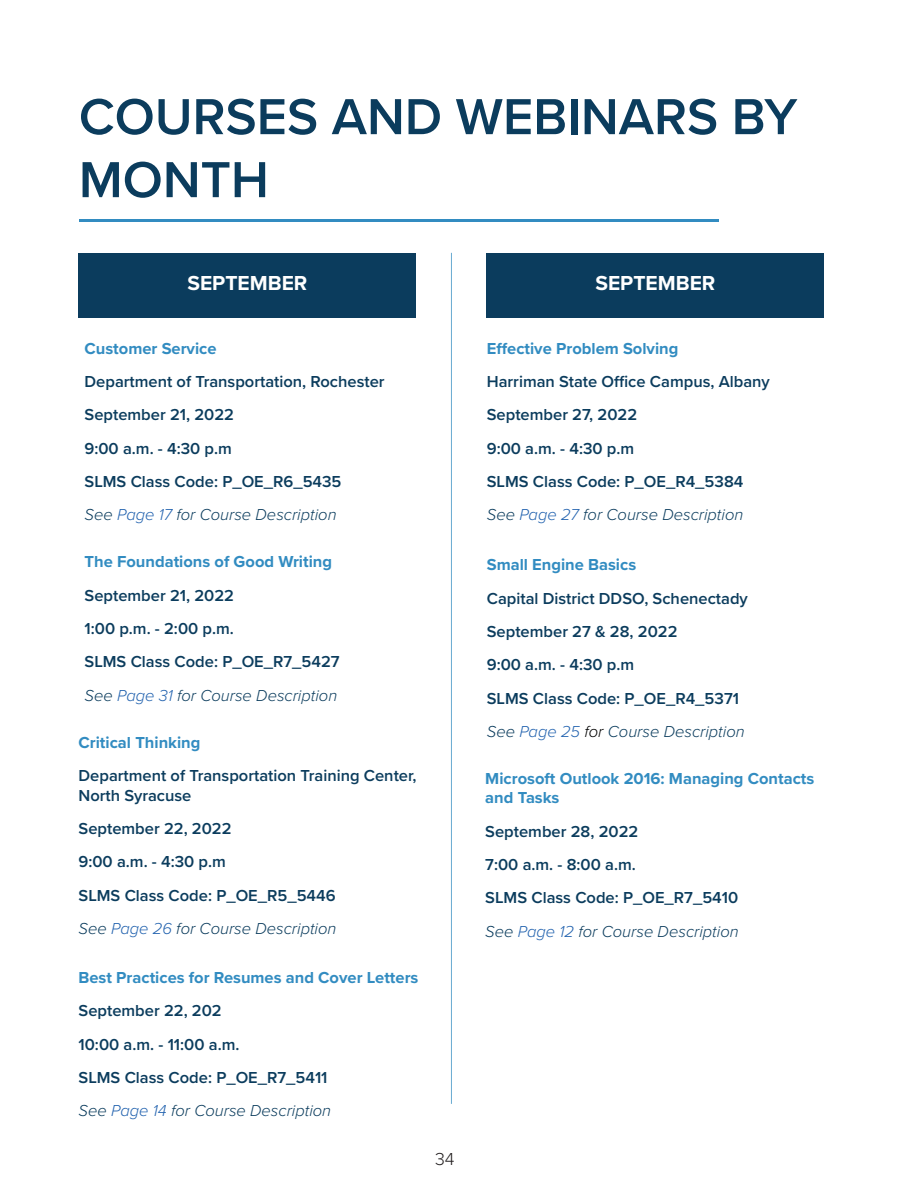
<style>
.page{position:relative;width:918px;height:1188px;background:#fff}
.page>*{position:absolute;margin:0;border:0;box-sizing:border-box;transform-origin:0 0}
.t1{font:600 52.5px/63px "Proxima Nova";color:#0b3c5d}
.t2{font:700 21px "Proxima Nova";color:#fff}
.t3{font:300 18px "Proxima Nova";color:#231f20}
.t4{font:600 16.5px/19.8px "Proxima Nova";color:#0b3c5d}
.t5{font:italic 300 16.5px "Proxima Nova";color:#0b3c5d}
.t6{font:700 16.5px/19.8px "Proxima Nova";color:#328cc1}
.s1{color:#2363af}
.s2{color:#000}
</style>
<div class="page">
<hr style="left:79px;top:219px;width:639px;height:3px;background:#328cc1">
<hr style="left:451px;top:253px;width:1px;height:851px;background:#328cc1">
<div style="left:79px;top:253px;width:337px;height:64px;background:#0b3c5d"></div>
<div style="left:487px;top:253px;width:337px;height:64px;background:#0b3c5d"></div>
<p class="t1" style="left:79px;top:84px;width:720px">COURSES AND WEBINARS BY<br>MONTH</p>
<p class="t2" style="left:187px;top:267px;width:122px">SEPTEMBER</p>
<p class="t2" style="left:595px;top:267px;width:122px">SEPTEMBER</p>
<p class="t6" style="left:85px;top:338px;width:134px">Customer Service</p>
<p class="t4" style="left:85px;top:371px;width:302px">Department of Transportation, Rochester</p>
<p class="t4" style="left:85px;top:405px;width:151px">September 21, 2022</p>
<p class="t4" style="left:85px;top:438px;width:149px">9:00 a.m. - 4:30 p.m</p>
<p class="t4" style="left:85px;top:471px;width:259px">SLMS Class Code: P_OE_R6_5435</p>
<p class="t5" style="left:85px;top:502px;width:254px">See <span class="s1">Page 17</span> for Course Description</p>
<p class="t6" style="left:85px;top:552px;width:249px">The Foundations of Good Writing</p>
<p class="t4" style="left:85px;top:585px;width:151px">September 21, 2022</p>
<p class="t4" style="left:85px;top:618px;width:151px">1:00 p.m. - 2:00 p.m.</p>
<p class="t4" style="left:85px;top:651px;width:257px">SLMS Class Code: P_OE_R7_5427</p>
<p class="t5" style="left:85px;top:683px;width:254px">See <span class="s1">Page 31</span> for Course Description</p>
<p class="t6" style="left:79px;top:732px;width:123px">Critical Thinking</p>
<p class="t4" style="left:79px;top:765px;width:339px">Department of Transportation Training Center,<br>North Syracuse</p>
<p class="t4" style="left:79px;top:818px;width:155px">September 22, 2022</p>
<p class="t4" style="left:79px;top:851px;width:149px">9:00 a.m. - 4:30 p.m</p>
<p class="t4" style="left:79px;top:885px;width:259px">SLMS Class Code: P_OE_R5_5446</p>
<p class="t5" style="left:79px;top:916px;width:259px">See <span class="s1">Page 26</span> for Course Description</p>
<p class="t6" style="left:79px;top:967px;width:341px">Best Practices for Resumes and Cover Letters</p>
<p class="t4" style="left:79px;top:1000px;width:145px">September 22, 202</p>
<p class="t4" style="left:79px;top:1034px;width:162px">10:00 a.m. - 11:00 a.m.</p>
<p class="t4" style="left:79px;top:1067px;width:251px">SLMS Class Code: P_OE_R7_5411</p>
<p class="t5" style="left:79px;top:1098px;width:254px">See <span class="s1">Page 14</span> for Course Description</p>
<p class="t3" style="left:435px;top:1145px;width:21px">34</p>
<p class="t6" style="left:487px;top:338px;width:193px">Effective Problem Solving</p>
<p class="t4" style="left:487px;top:371px;width:285px">Harriman State Office Campus, Albany</p>
<p class="t4" style="left:487px;top:405px;width:152px">September 27, 2022</p>
<p class="t4" style="left:487px;top:438px;width:149px">9:00 a.m. - 4:30 p.m</p>
<p class="t4" style="left:487px;top:471px;width:258px">SLMS Class Code: P_OE_R4_5384</p>
<p class="t5" style="left:487px;top:502px;width:258px">See <span class="s1">Page 27</span> for Course Description</p>
<p class="t6" style="left:487px;top:555px;width:151px">Small Engine Basics</p>
<p class="t4" style="left:487px;top:588px;width:263px">Capital District DDSO, Schenectady</p>
<p class="t4" style="left:487px;top:621px;width:192px">September 27 &amp; 28, 2022</p>
<p class="t4" style="left:487px;top:654px;width:149px">9:00 a.m. - 4:30 p.m</p>
<p class="t4" style="left:487px;top:688px;width:254px">SLMS Class Code: P_OE_R4_5371</p>
<p class="t5" style="left:487px;top:719px;width:259px">See <span class="s1">Page 25</span> <span class="s2">for</span> Course Description</p>
<p class="t6" style="left:485px;top:768px;width:331px">Microsoft Outlook 2016: Managing Contacts and Tasks</p>
<p class="t4" style="left:485px;top:821px;width:155px">September 28, 2022</p>
<p class="t4" style="left:485px;top:854px;width:152px">7:00 a.m. - 8:00 a.m.</p>
<p class="t4" style="left:485px;top:887px;width:254px">SLMS Class Code: P_OE_R7_5410</p>
<p class="t5" style="left:485px;top:919px;width:255px">See <span class="s1">Page 12</span> for Course Description</p>
</div>
